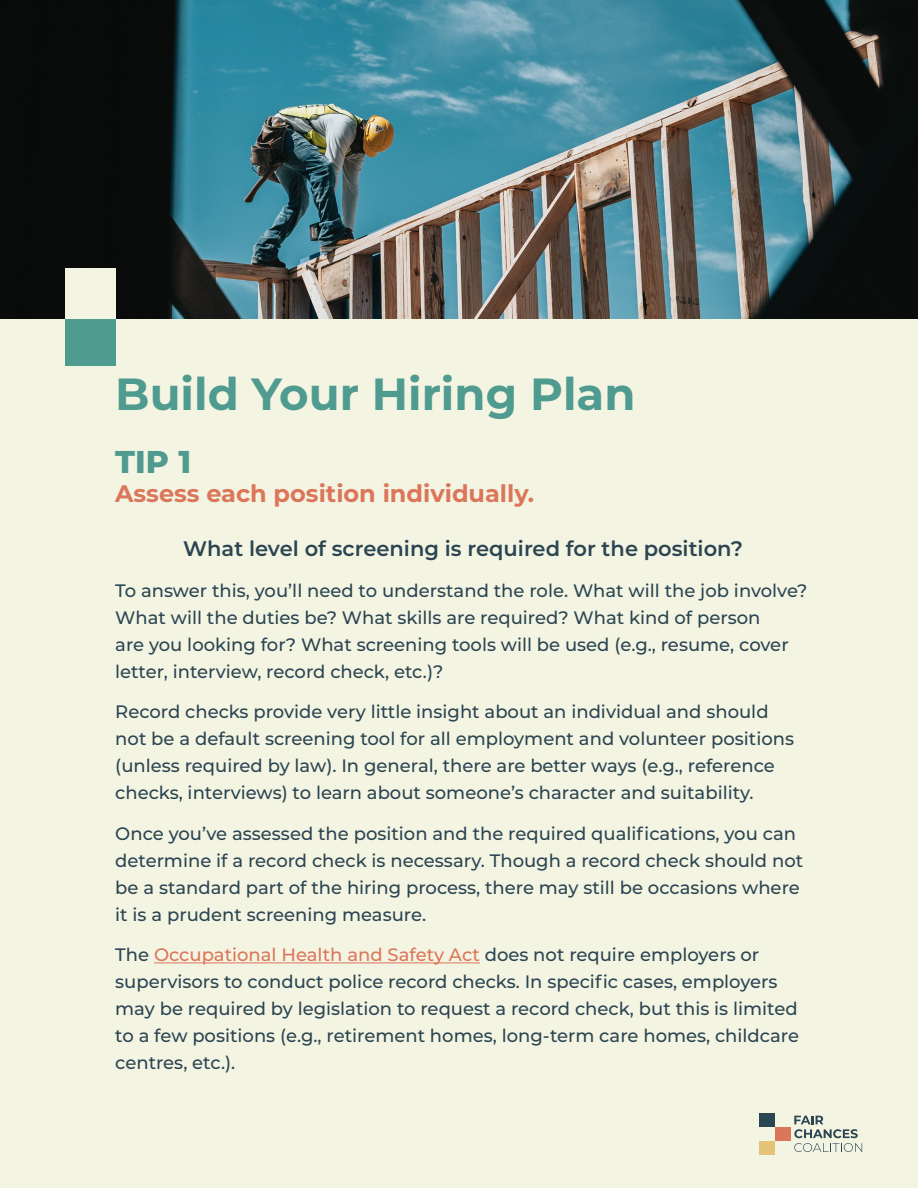
<style>
.page{position:relative;width:918px;height:1188px;background:#f4f4e2}
.page>*{position:absolute;margin:0;border:0;box-sizing:border-box;transform-origin:0 0}
.header_paragraph{font:700 45px "Montserrat";color:#4f9b8f}
.STEPS{font:800 31.5px "Montserrat";color:#4f9b8f}
.header_paragraph-2{font:700 24px "Montserrat";color:#db765a}
.body_paragraph{font:600 21px "Montserrat";color:#2b4552}
.body_paragraph-2{font:500 18px/27px "Montserrat";color:#2b4552}
.s1{color:#db765a}
</style>
<div class="page">
<img style="left:0;top:0;width:918px;height:318px">
<hr style="left:154px;top:962px;width:326px;height:1px;background:#db765a">
<div style="left:65px;top:316px;width:50px;height:50px;background:#4f9b8f"></div>
<div style="left:65px;top:268px;width:50px;height:50px;background:#f4f4e2"></div>
<div style="left:759px;top:1114px;width:16px;height:13px;background:#2b4552"></div>
<div style="left:775px;top:1127px;width:16px;height:14px;background:#db765a"></div>
<div style="left:759px;top:1141px;width:16px;height:13px;background:#e3c376"></div>
<svg style="left:794px;top:1116px;width:68px;height:36px"></svg>
<p class="header_paragraph" style="left:115px;top:361px;width:522px">Build Your Hiring Plan</p>
<p class="STEPS" style="left:115px;top:439px;width:77px">TIP 1</p>
<p class="header_paragraph-2" style="left:115px;top:476px;width:420px">Assess each position individually.</p>
<p class="body_paragraph" style="left:183px;top:534px;width:561px">What level of screening is required for the position?</p>
<p class="body_paragraph-2" style="left:115px;top:576px;width:694px">To answer this, you’ll need to understand the role. What will the job involve?<br>What will the duties be? What skills are required? What kind of person<br>are you looking for? What screening tools will be used (e.g., resume, cover letter, interview, record check, etc.)?</p>
<p class="body_paragraph-2" style="left:115px;top:697px;width:680px">Record checks provide very little insight about an individual and should not be a default screening tool for all employment and volunteer positions (unless required by law). In general, there are better ways (e.g., reference checks, interviews) to learn about someone’s character and suitability.</p>
<p class="body_paragraph-2" style="left:115px;top:819px;width:690px">Once you’ve assessed the position and the required qualifications, you can determine if a record check is necessary. Though a record check should not be a standard part of the hiring process, there may still be occasions where it is a prudent screening measure.</p>
<p class="body_paragraph-2" style="left:115px;top:940px;width:685px">The <span class="s1">Occupational Health and Safety Act</span> does not require employers or supervisors to conduct police record checks. In specific cases, employers may be required by legislation to request a record check, but this is limited to a few positions (e.g., retirement homes, long-term care homes, childcare centres, etc.).</p>
</div>
